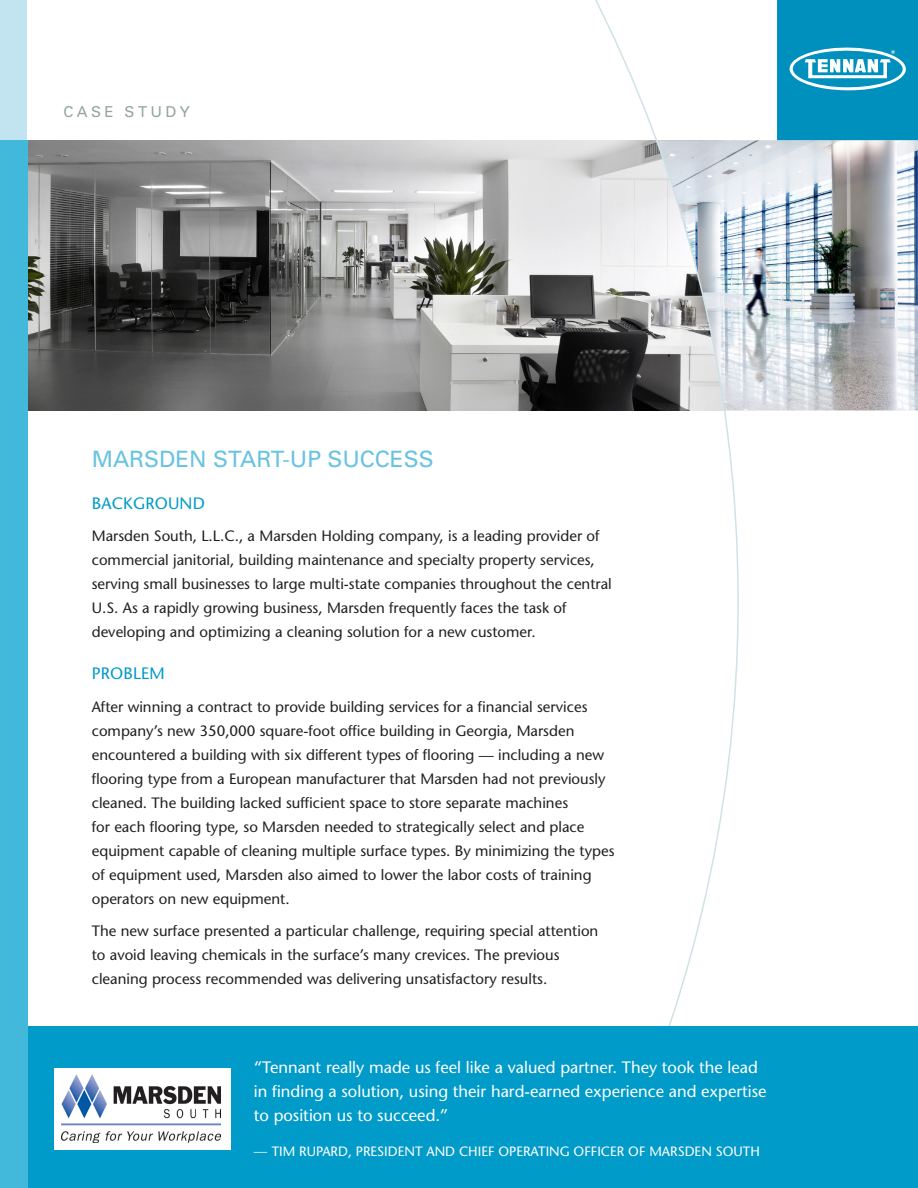
<style>
.page{position:relative;width:918px;height:1188px;background:#fff}
.page>*{position:absolute;margin:0;border:0;box-sizing:border-box;transform-origin:0 0}
.headline{font:22.5px "Univers";color:#67c3e1}
.t1{font:16.5px/24px "Stone Sans";color:#fff}
.subhead{font:16.5px "Stone Sans";letter-spacing:.01em;color:#009bc8}
.text{font:15px/24px "Stone Sans";color:#231f20}
.Cover_page_tag_line{font:15px "Univers";letter-spacing:.225em;color:#91a5a4}
.t2{font:13.5px "Stone Sans";color:#fff}
.s1{font-family:"Univers";color:#c2e4f1}
</style>
<div class="page">
<img style="left:27px;top:140px;width:560px;height:270px">
<img style="left:740px;top:140px;width:178px;height:270px">
<div style="left:0;top:0;width:27px;height:140px;background:#c2e4f1"></div>
<svg style="left:587px;top:0;width:153px;height:1026px"></svg>
<div style="left:1px;top:1026px;width:917px;height:162px;background:#009bc8"></div>
<div style="left:0;top:140px;width:27px;height:1048px;background:#42b9db"></div>
<div style="left:779px;top:0;width:139px;height:139px;background:#0090be"></div>
<svg style="left:789px;top:47px;width:117px;height:44px"></svg>
<div style="left:54px;top:1068px;width:177px;height:82px;background:#fff"></div>
<img style="left:62px;top:1075px;width:159px;height:67px">
<p class="Cover_page_tag_line" style="left:64px;top:102px;width:128px">CASE STUDY</p>
<p class="headline" style="left:92px;top:445px;width:343px">MARSDEN START-UP SUCCESS</p>
<p class="subhead" style="left:92px;top:493px;width:115px">BACKGROUND</p>
<p class="text" style="left:92px;top:524px;width:522px">Marsden South, L.L.C., a Marsden Holding company, is a leading provider of commercial janitorial, building maintenance and specialty property services, serving small businesses to large multi-state companies throughout the central U.S. As a rapidly growing business, Marsden frequently faces the task of developing and optimizing a cleaning solution for a new customer.</p>
<p class="subhead" style="left:92px;top:663px;width:75px">PROBLEM</p>
<p class="text" style="left:92px;top:694px;width:524px">After winning a contract to provide building services for a financial services company’s new 350,000 square-foot office building in Georgia, Marsden encountered a building with six different types of flooring — including a new flooring type from a European manufacturer that Marsden had not previously cleaned. The building lacked sufficient space to store separate machines<br>for each flooring type, so Marsden needed to strategically select and place equipment capable of cleaning multiple surface types. By minimizing the types of equipment used, Marsden also aimed to lower the labor costs of training operators on new equipment.</p>
<p class="text" style="left:92px;top:919px;width:508px">The new surface presented a particular challenge, requiring special attention to avoid leaving chemicals in the surface’s many crevices. The previous cleaning process recommended was delivering unsatisfactory results.</p>
<p class="t1" style="left:254px;top:1055px;width:514px">“Tennant really made us feel like a valued partner. They took the lead in finding a solution, using their hard-earned experience and expertise to position us to succeed.”</p>
<p class="t2" style="left:254px;top:1143px;width:508px"><span class="s1">—</span> TIM RUPARD, PRESIDENT AND CHIEF OPERATING OFFICER OF MARSDEN SOUTH</p>
</div>
